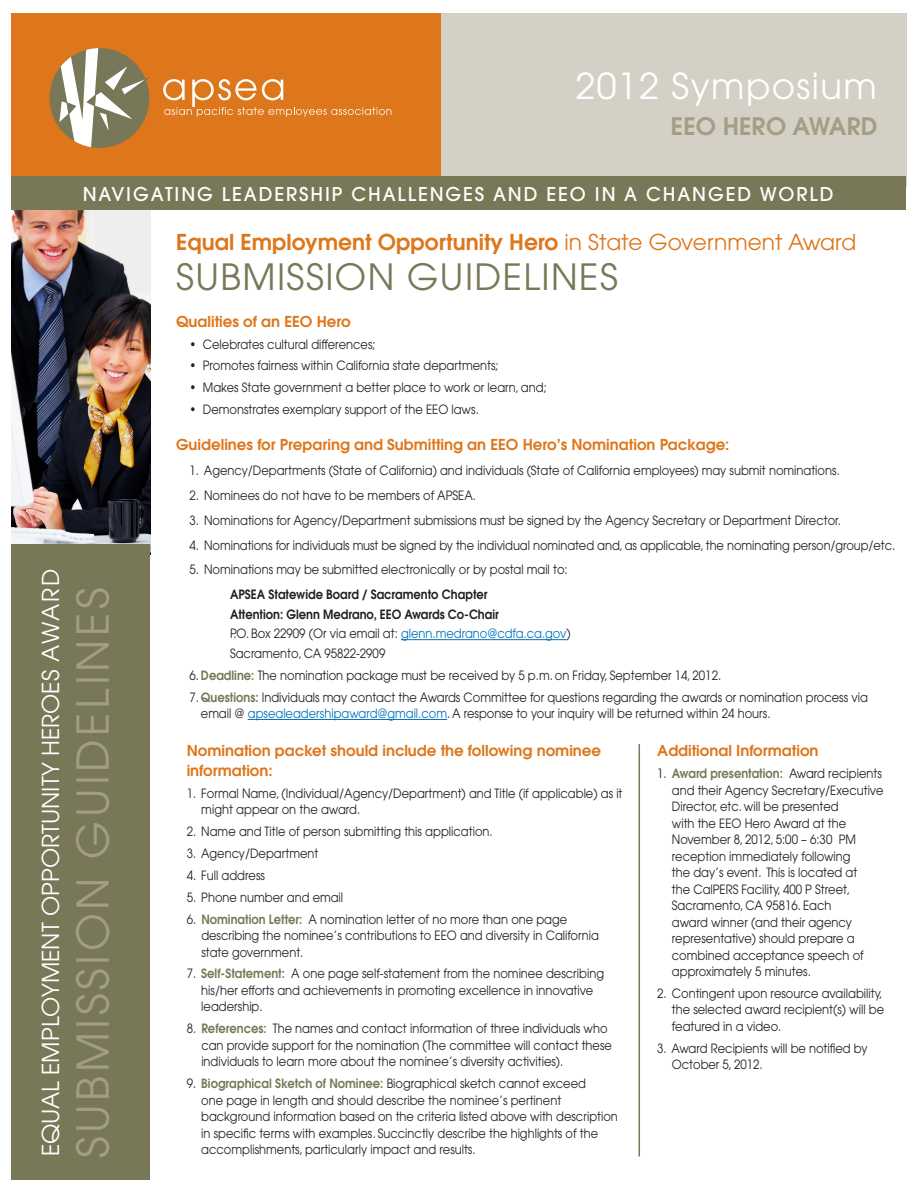
<style>
.page{position:relative;width:918px;height:1188px;background:#fff}
.page>*{position:absolute;margin:0;border:0;box-sizing:border-box;transform-origin:0 0}
.t1{font:43.65px "Avant Garde";letter-spacing:.08em;color:#a29e86}
.side_bar{font:36px "Avant Garde";letter-spacing:.04em;color:#787858}
.t2{font:35.7px "Avant Garde";letter-spacing:.04em;color:#fff}
.side_bar-2{font:600 24px "Avant Garde";color:#a29e86}
.side_bar-3{font:23.25px "Avant Garde";color:#fff}
.side_bar-4{font:600 21.75px "Avant Garde";color:#de761b}
.t3{font:500 18.9px "Avant Garde";letter-spacing:.1em;color:#fff}
.award_subhead{font:600 15px/19.5px "Avant Garde";color:#de761b}
.submission{font:12.75px/16.5px "Avant Garde";color:#231f20;scale:.9 1}
.submission-2{font:600 12.75px/19.5px "Avant Garde";color:#231f20;scale:.9 1}
.s1{font-weight:400}
.s2{font-weight:400;color:#0072bc}
.s3{font-weight:600;color:#787858}
.s4{color:#0072bc}
</style>
<div class="page">
<img style="left:11px;top:210px;width:139px;height:334px">
<div style="left:441px;top:13px;width:465px;height:173px;background:#d5d0c5"></div>
<hr style="left:401px;top:639px;width:165px;height:1px;background:#0072bc">
<hr style="left:248px;top:719px;width:199px;height:1px;background:#0072bc">
<hr style="left:639px;top:744px;width:1px;height:412px;background:#787858">
<div style="left:11px;top:544px;width:139px;height:635px;background:#787858"></div>
<div style="left:11px;top:13px;width:430px;height:173px;background:#de761b"></div>
<div style="left:11px;top:176px;width:895px;height:34px;background:#787858"></div>
<div style="left:49px;top:48px;width:100px;height:100px;background:#787858;border-radius:50%"></div>
<svg style="left:59px;top:48px;width:91px;height:100px"></svg>
<svg style="left:163px;top:79px;width:228px;height:38px"></svg>
<p class="t2" style="left:576px;top:65px;width:303px">2012 Symposium</p>
<p class="side_bar-2" style="left:671px;top:110px;width:208px">EEO HERO AWARD</p>
<p class="side_bar-3" style="left:37px;top:1156px;width:589px;rotate:-90deg">EQUAL EMPLOYMENT OPPORTUNITY HEROES AWARD</p>
<p class="t3" style="left:83px;top:183px;width:752px">NAVIGATING LEADERSHIP CHALLENGES AND EEO IN A CHANGED WORLD</p>
<p class="t1" style="left:67px;top:1158px;width:572px;rotate:-90deg">SUBMISSION GUIDELINES</p>
<p class="side_bar-4" style="left:176px;top:228px;width:682px">Equal Employment Opportunity Hero <span class="s1">in State Government Award</span></p>
<p class="side_bar" style="left:176px;top:256px;width:443px">SUBMISSION GUIDELINES</p>
<p class="award_subhead" style="left:176px;top:311px;width:176px">Qualities of an EEO Hero</p>
<p class="submission" style="left:190px;top:336px;width:208px">• Celebrates cultural differences;</p>
<p class="submission" style="left:190px;top:358px;width:345px">• Promotes fairness within California state departments;</p>
<p class="submission" style="left:190px;top:379px;width:399px">• Makes State government a better place to work or learn, and;</p>
<p class="submission" style="left:190px;top:401px;width:323px">• Demonstrates exemplary support of the EEO laws.</p>
<p class="award_subhead" style="left:176px;top:434px;width:555px">Guidelines for Preparing and Submitting an EEO Hero’s Nomination Package:</p>
<p class="submission" style="left:190px;top:462px;width:724px">1. Agency/Departments (State of California) and individuals (State of California employees) may submit nominations.</p>
<p class="submission" style="left:190px;top:487px;width:320px">2. Nominees do not have to be members of APSEA.</p>
<p class="submission" style="left:190px;top:512px;width:725px">3. Nominations for Agency/Department submissions must be signed by the Agency Secretary or Department Director.</p>
<p class="submission" style="left:190px;top:537px;width:786px">4. Nominations for individuals must be signed by the individual nominated and, as applicable, the nominating person/group/etc.</p>
<p class="submission" style="left:190px;top:562px;width:422px">5. Nominations may be submitted electronically or by postal mail to:</p>
<p class="submission-2" style="left:230px;top:585px;width:380px">APSEA Statewide Board / Sacramento Chapter<br>Attention: Glenn Medrano, EEO Awards Co-Chair<br><span class="s1">P.O. Box 22909 (Or via email at:</span> <span class="s2">glenn.medrano@cdfa.ca.gov</span><span class="s1">)<br>Sacramento, CA 95822-2909</span></p>
<p class="submission" style="left:190px;top:667px;width:592px">6. <span class="s3">Deadline:</span> The nomination package must be received by 5 p.m. on Friday, September 14, 2012.</p>
<p class="submission" style="left:201px;top:689px;width:743px;text-indent:-11px">7. <span class="s3">Questions:</span> Individuals may contact the Awards Committee for questions regarding the awards or nomination process via email @ <span class="s4">apsealeadershipaward@gmail.com</span>. A response to your inquiry will be returned within 24 hours.</p>
<p class="award_subhead" style="left:187px;top:741px;width:416px">Nomination packet should include the following nominee information:</p>
<p class="submission" style="left:201px;top:785px;width:470px;text-indent:-15px">1. Formal Name, (Individual/Agency/Department) and Title (if applicable) as it might appear on the award.</p>
<p class="submission" style="left:187px;top:823px;width:342px">2. Name and Title of person submitting this application.</p>
<p class="submission" style="left:187px;top:845px;width:148px">3. Agency/Department</p>
<p class="submission" style="left:187px;top:867px;width:88px">4. Full address</p>
<p class="submission" style="left:187px;top:889px;width:175px">5. Phone number and email</p>
<p class="submission" style="left:201px;top:911px;width:443px;text-indent:-15px">6. <span class="s3">Nomination Letter:</span> A nomination letter of no more than one page describing the nominee’s contributions to EEO and diversity in California state government.</p>
<p class="submission" style="left:201px;top:966px;width:449px;text-indent:-15px">7. <span class="s3">Self-Statement:</span> A one page self-statement from the nominee describing his/her efforts and achievements in promoting excellence in innovative leadership.</p>
<p class="submission" style="left:201px;top:1020px;width:458px;text-indent:-15px">8. <span class="s3">References:</span> The names and contact information of three individuals who can provide support for the nomination (The committee will contact these individuals to learn more about the nominee’s diversity activities).</p>
<p class="submission" style="left:201px;top:1075px;width:464px;text-indent:-15px">9. <span class="s3">Biographical Sketch of Nominee:</span> Biographical sketch cannot exceed<br>one page in length and should describe the nominee’s pertinent background information based on the criteria listed above with description in specific terms with examples. Succinctly describe the highlights of the accomplishments, particularly impact and results.</p>
<p class="award_subhead" style="left:657px;top:741px;width:163px">Additional Information</p>
<p class="submission" style="left:672px;top:765px;width:237px;text-indent:-15px">1. <span class="s3">Award presentation:</span> Award recipients and their Agency Secretary/Executive<br>Director, etc. will be presented<br>with the EEO Hero Award at the<br>November 8, 2012, 5:00 – 6:30 PM reception immediately following<br>the day’s event. This is located at<br>the CalPERS Facility, 400 P Street,<br>Sacramento, CA 95816. Each<br>award winner (and their agency representative) should prepare a combined acceptance speech of approximately 5 minutes.</p>
<p class="submission" style="left:672px;top:985px;width:237px;text-align:justify;text-indent:-15px">2. Contingent upon resource availability, the selected award recipient(s) will be featured in a video.</p>
<p class="submission" style="left:672px;top:1040px;width:219px;text-indent:-15px">3. Award Recipients will be notified by<br>October 5, 2012.</p>
</div>
